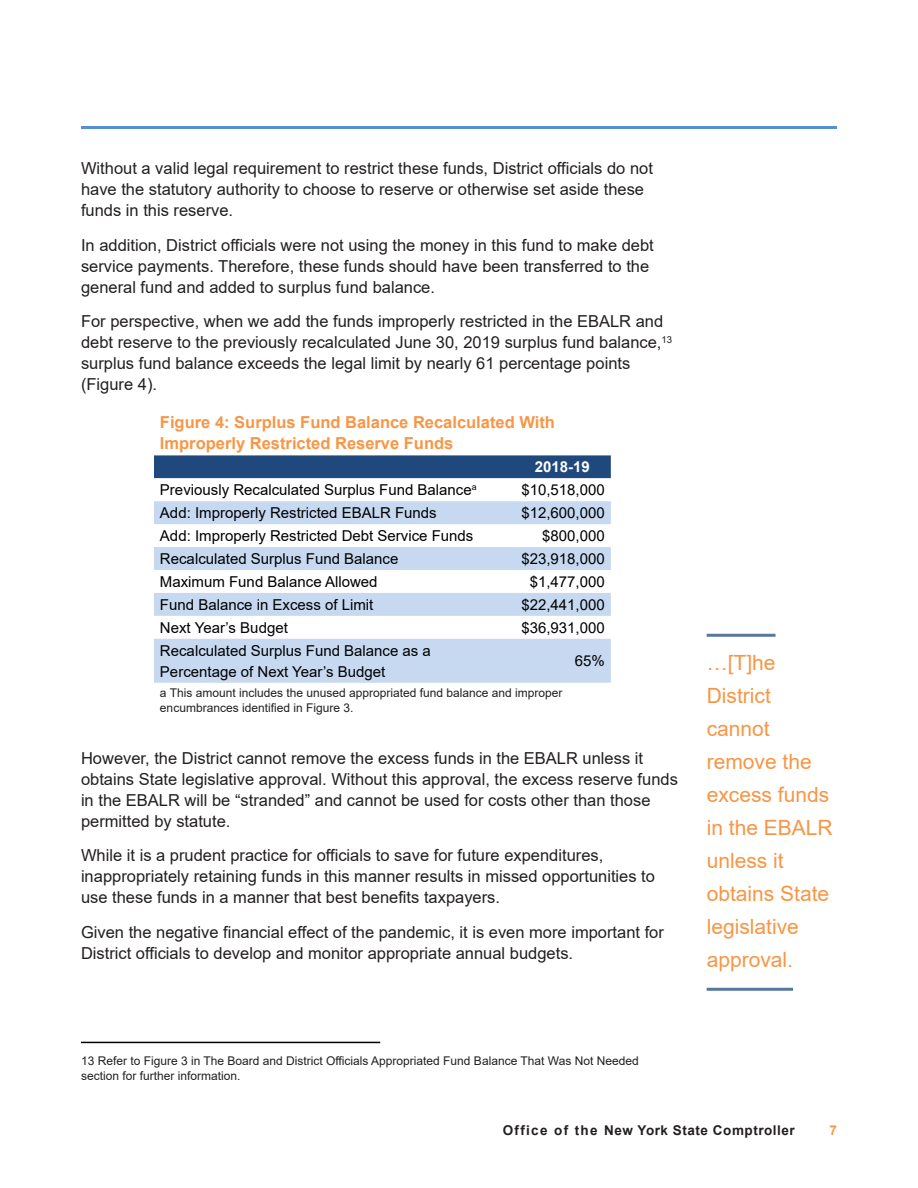
<style>
.page{position:relative;width:918px;height:1188px;background:#fff}
.page>*{position:absolute;margin:0;border:0;box-sizing:border-box;transform-origin:0 0}
.Sidebar_Text{font:21px/33px "Arial";color:#f79646}
.Body_Text{font:16.5px/21px "Arial";color:#231f20}
._7_Figures{font:700 16.5px/21px "Arial";color:#f79646}
._7_Figures-2{font:15px/21px "Arial";color:#000}
._7_Figures-3{font:700 15px "Arial";color:#fff}
.t1{font:700 13.5px "Arial";letter-spacing:.04em;color:#231f20}
.t2{font:700 13.5px "Arial";color:#f79646}
.Footnotes{font:12px/15px "Arial";color:#231f20}
</style>
<div class="page">
<hr style="left:81px;top:126px;width:756px;height:3px;background:#558ed5">
<div style="left:154px;top:455px;width:457px;height:23px;background:#1f497d"></div>
<svg style="left:154px;top:478px;width:457px;height:1px"></svg>
<svg style="left:154px;top:501px;width:457px;height:182px;fill:#c6d9f1"></svg>
<hr style="left:707px;top:634px;width:69px;height:3px;background:#57779e">
<hr style="left:707px;top:988px;width:86px;height:3px;background:#57779e">
<hr style="left:81px;top:1042px;width:299px;height:1px;background:#000">
<p class="Body_Text" style="left:81px;top:158px;width:573px">Without a valid legal requirement to restrict these funds, District officials do not have the statutory authority to choose to reserve or otherwise set aside these funds in this reserve.</p>
<p class="Body_Text" style="left:81px;top:234px;width:574px">In addition, District officials were not using the money in this fund to make debt service payments. Therefore, these funds should have been transferred to the general fund and added to surplus fund balance.</p>
<p class="Body_Text" style="left:81px;top:311px;width:593px">For perspective, when we add the funds improperly restricted in the EBALR and debt reserve to the previously recalculated June 30, 2019 surplus fund balance,<sup>13 </sup>surplus fund balance exceeds the legal limit by nearly 61 percentage points (Figure 4).</p>
<p class="_7_Figures" style="left:160px;top:412px;width:397px">Figure 4: Surplus Fund Balance Recalculated With<br>Improperly Restricted Reserve Funds</p>
<p class="_7_Figures-3" style="left:535px;top:456px;width:57px">2018-19</p>
<p class="_7_Figures-2" style="left:160px;top:479px;width:318px">Previously Recalculated Surplus Fund Balance<sup>a</sup></p>
<p class="_7_Figures-2" style="left:521px;top:479px;width:85px">$10,518,000</p>
<p class="_7_Figures-2" style="left:160px;top:502px;width:278px">Add: Improperly Restricted EBALR Funds</p>
<p class="_7_Figures-2" style="left:521px;top:502px;width:85px">$12,600,000</p>
<p class="_7_Figures-2" style="left:160px;top:525px;width:315px">Add: Improperly Restricted Debt Service Funds</p>
<p class="_7_Figures-2" style="left:542px;top:525px;width:64px">$800,000</p>
<p class="_7_Figures-2" style="left:160px;top:548px;width:240px">Recalculated Surplus Fund Balance</p>
<p class="_7_Figures-2" style="left:521px;top:548px;width:85px">$23,918,000</p>
<p class="_7_Figures-2" style="left:160px;top:571px;width:219px">Maximum Fund Balance Allowed</p>
<p class="_7_Figures-2" style="left:530px;top:571px;width:77px">$1,477,000</p>
<p class="_7_Figures-2" style="left:160px;top:594px;width:215px">Fund Balance in Excess of Limit</p>
<p class="_7_Figures-2" style="left:521px;top:594px;width:85px">$22,441,000</p>
<p class="_7_Figures-2" style="left:160px;top:617px;width:129px">Next Year’s Budget</p>
<p class="_7_Figures-2" style="left:521px;top:617px;width:85px">$36,931,000</p>
<p class="_7_Figures-2" style="left:160px;top:640px;width:272px">Recalculated Surplus Fund Balance as a<br>Percentage of Next Year’s Budget</p>
<p class="_7_Figures-2" style="left:575px;top:650px;width:32px">65%</p>
<p class="Footnotes" style="left:160px;top:686px;width:404px">a This amount includes the unused appropriated fund balance and improper encumbrances identified in Figure 3.</p>
<p class="Body_Text" style="left:81px;top:747px;width:599px">However, the District cannot remove the excess funds in the EBALR unless it obtains State legislative approval. Without this approval, the excess reserve funds in the EBALR will be “stranded” and cannot be used for costs other than those permitted by statute.</p>
<p class="Body_Text" style="left:81px;top:845px;width:576px">While it is a prudent practice for officials to save for future expenditures, inappropriately retaining funds in this manner results in missed opportunities to use these funds in a manner that best benefits taxpayers.</p>
<p class="Body_Text" style="left:81px;top:921px;width:585px">Given the negative financial effect of the pandemic, it is even more important for<br>District officials to develop and monitor appropriate annual budgets.</p>
<p class="Sidebar_Text" style="left:707px;top:646px;width:128px">…[T]he<br>District cannot remove the excess funds in the EBALR unless it obtains State legislative approval.</p>
<p class="Footnotes" style="left:81px;top:1053px;width:559px">13 Refer to Figure 3 in The Board and District Officials Appropriated Fund Balance That Was Not Needed section for further information.</p>
<p class="t1" style="left:503px;top:1121px;width:294px">Office of the New York State Comptroller</p>
<p class="t2" style="left:829px;top:1121px;width:9px">7</p>
</div>
